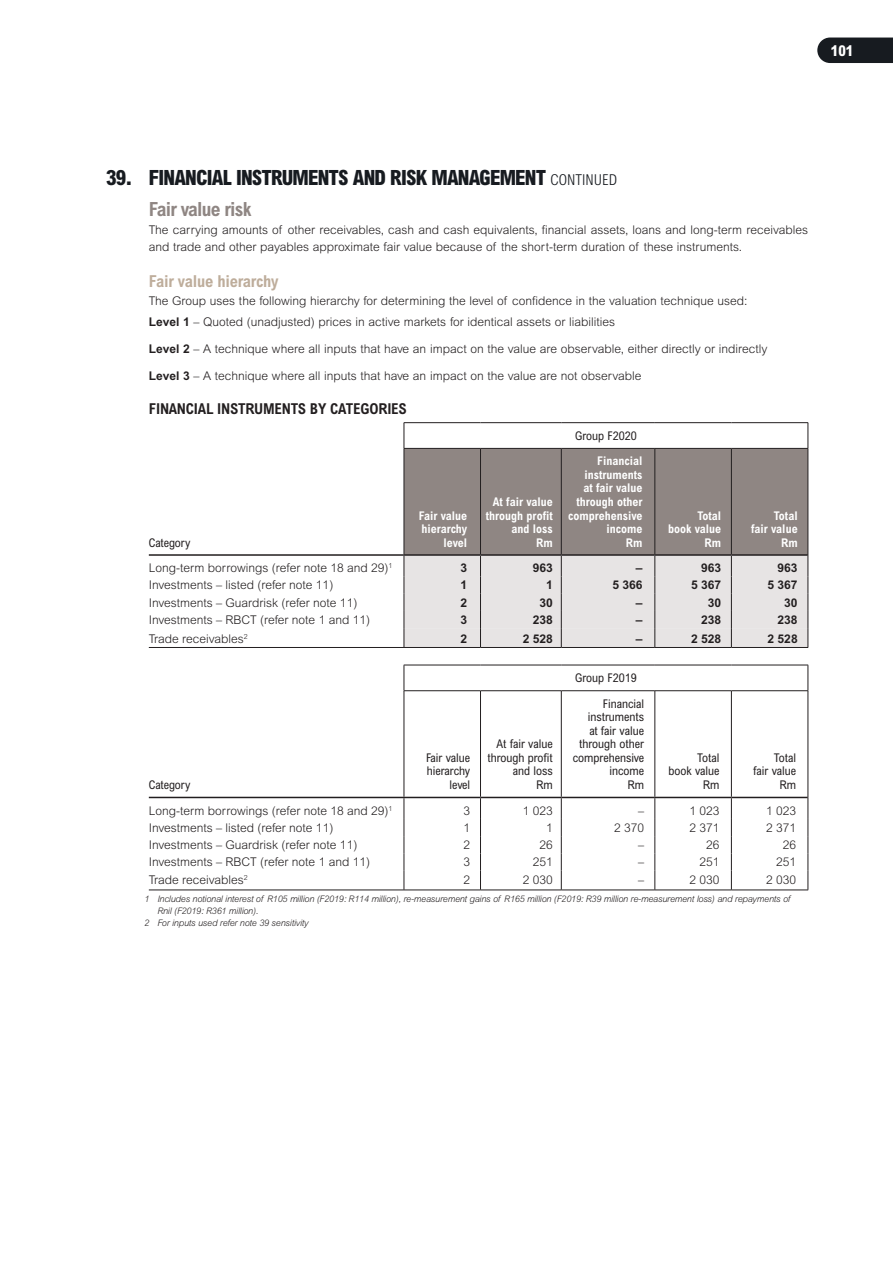
<style>
.page{position:relative;width:893px;height:1263px;background:#fff}
.page>*{position:absolute;margin:0;border:0;box-sizing:border-box;transform-origin:0 0}
.t1{font:800 condensed 21px "Arial MT Std";letter-spacing:-.04em;color:#171b20}
.t2{font:700 condensed 19.5px "Arial MT Std";letter-spacing:-.04em;color:#8f8683}
.t3{font:700 condensed 16.5px "Arial MT Std";letter-spacing:-.015em;color:#bead9b}
.t4{font:700 condensed 15px "Arial MT Std";letter-spacing:-.015em;color:#231f20}
.t5{font:800 condensed 15px "Arial MT Std";color:#fff}
.t6{font:300 12px/16.5px "Arial MT Std";color:#231f20}
.t7{font:condensed 12px/13.5px "Arial MT Std";color:#231f20;text-align:right}
.t8{font:700 condensed 12px/13.5px "Arial MT Std";color:#fff;text-align:right}
.t9{font:700 12px "Arial MT Std";color:#231f20}
.t10{font:italic 300 9px "Arial MT Std";letter-spacing:-.02em;color:#231f20}
.s1{font-weight:300;font-size:15px}
.s2{font-weight:700}
</style>
<div class="page">
<svg style="left:817px;top:38px;width:76px;height:25px"></svg>
<div style="left:831px;top:41px;width:54px;height:19px;background:#171b20"></div>
<hr style="left:404px;top:422px;width:76px;height:1px;background:#231f20">
<hr style="left:480px;top:422px;width:81px;height:1px;background:#231f20">
<hr style="left:561px;top:422px;width:94px;height:1px;background:#231f20">
<hr style="left:655px;top:422px;width:76px;height:1px;background:#231f20">
<hr style="left:731px;top:422px;width:77px;height:1px;background:#231f20">
<svg style="left:404px;top:423px;width:405px;height:224px;background:#bdb7b6"></svg>
<hr style="left:149px;top:647px;width:255px;height:1px;background:#231f20">
<hr style="left:404px;top:647px;width:76px;height:1px;background:#231f20">
<hr style="left:480px;top:647px;width:81px;height:1px;background:#231f20">
<hr style="left:561px;top:647px;width:94px;height:1px;background:#231f20">
<hr style="left:655px;top:647px;width:76px;height:1px;background:#231f20">
<hr style="left:731px;top:647px;width:77px;height:1px;background:#231f20">
<hr style="left:149px;top:554px;width:255px;height:2px;background:#221e1f">
<hr style="left:404px;top:554px;width:76px;height:2px;background:#221e1f">
<hr style="left:480px;top:554px;width:81px;height:2px;background:#221e1f">
<hr style="left:561px;top:554px;width:94px;height:2px;background:#221e1f">
<hr style="left:655px;top:554px;width:76px;height:2px;background:#221e1f">
<hr style="left:731px;top:554px;width:77px;height:2px;background:#221e1f">
<svg style="left:808px;top:665px;width:1px;height:25px"></svg>
<hr style="left:404px;top:690px;width:76px;height:1px;background:#231f20">
<hr style="left:404px;top:691px;width:1px;height:106px;background:#231f20">
<hr style="left:480px;top:690px;width:81px;height:1px;background:#231f20">
<hr style="left:480px;top:691px;width:1px;height:106px;background:#231f20">
<hr style="left:561px;top:690px;width:94px;height:1px;background:#231f20">
<hr style="left:561px;top:691px;width:1px;height:106px;background:#231f20">
<hr style="left:655px;top:690px;width:76px;height:1px;background:#231f20">
<hr style="left:655px;top:691px;width:1px;height:106px;background:#231f20">
<hr style="left:731px;top:690px;width:77px;height:1px;background:#231f20">
<hr style="left:731px;top:691px;width:1px;height:106px;background:#231f20">
<hr style="left:808px;top:691px;width:1px;height:106px;background:#231f20">
<hr style="left:404px;top:665px;width:76px;height:1px;background:#231f20">
<svg style="left:404px;top:665px;width:1px;height:25px"></svg>
<hr style="left:480px;top:665px;width:81px;height:1px;background:#231f20">
<hr style="left:561px;top:665px;width:94px;height:1px;background:#231f20">
<hr style="left:655px;top:665px;width:76px;height:1px;background:#231f20">
<hr style="left:731px;top:665px;width:77px;height:1px;background:#231f20">
<svg style="left:404px;top:797px;width:405px;height:93px"></svg>
<hr style="left:149px;top:890px;width:255px;height:1px;background:#231f20">
<hr style="left:404px;top:890px;width:76px;height:1px;background:#231f20">
<hr style="left:480px;top:890px;width:81px;height:1px;background:#231f20">
<hr style="left:561px;top:890px;width:94px;height:1px;background:#231f20">
<hr style="left:655px;top:890px;width:76px;height:1px;background:#231f20">
<hr style="left:731px;top:890px;width:77px;height:1px;background:#231f20">
<hr style="left:149px;top:797px;width:255px;height:1px;background:#221e1f">
<hr style="left:404px;top:797px;width:76px;height:1px;background:#221e1f">
<hr style="left:480px;top:797px;width:81px;height:1px;background:#221e1f">
<hr style="left:561px;top:797px;width:94px;height:1px;background:#221e1f">
<hr style="left:655px;top:797px;width:76px;height:1px;background:#221e1f">
<hr style="left:731px;top:797px;width:77px;height:1px;background:#221e1f">
<p class="t5" style="left:831px;top:41px;width:24px">101</p>
<h1 class="t1" style="left:106px;top:165px;width:512px">39. FINANCIAL INSTRUMENTS AND RISK MANAGEMENT <span class="s1">CONTINUED</span></h1>
<h2 class="t2" style="left:149px;top:198px;width:104px">Fair value risk</h2>
<p class="t6" style="left:149px;top:222px;width:661px">The carrying amounts of other receivables, cash and cash equivalents, financial assets, loans and long-term receivables and trade and other payables approximate fair value because of the short-term duration of these instruments.</p>
<h3 class="t3" style="left:149px;top:271px;width:131px">Fair value hierarchy</h3>
<p class="t6" style="left:149px;top:291px;width:600px;line-height:20.7px">The Group uses the following hierarchy for determining the level of confidence in the valuation technique used:<br><span class="s2">Level 1</span> – Quoted (unadjusted) prices in active markets for identical assets or liabilities</p>
<p class="t6" style="left:149px;top:341px;width:620px"><span class="s2">Level 2</span> – A technique where all inputs that have an impact on the value are observable, either directly or indirectly</p>
<p class="t6" style="left:149px;top:368px;width:494px"><span class="s2">Level 3</span> – A technique where all inputs that have an impact on the value are not observable</p>
<p class="t4" style="left:149px;top:400px;width:260px">FINANCIAL INSTRUMENTS BY CATEGORIES</p>
<p class="t7" style="left:575px;top:429px;width:63px">Group F2020</p>
<p class="t7" style="left:149px;top:535px;width:43px">Category</p>
<p class="t8" style="left:419px;top:508px;width:50px">Fair value hierarchy level</p>
<p class="t8" style="left:486px;top:495px;width:68px">At fair value through profit and loss<br>Rm</p>
<p class="t8" style="left:568px;top:454px;width:76px">Financial instruments<br>at fair value through other comprehensive income<br>Rm</p>
<p class="t8" style="left:668px;top:508px;width:55px">Total<br>book value<br>Rm</p>
<p class="t8" style="left:751px;top:508px;width:48px">Total<br>fair value<br>Rm</p>
<p class="t6" style="left:149px;top:560px;width:245px">Long-term borrowings (refer note 18 and 29)<sup>1</sup></p>
<p class="t9" style="left:461px;top:561px;width:8px">3</p>
<p class="t9" style="left:533px;top:561px;width:22px">963</p>
<p class="t9" style="left:636px;top:561px;width:8px">–</p>
<p class="t9" style="left:701px;top:561px;width:22px">963</p>
<p class="t9" style="left:778px;top:561px;width:22px">963</p>
<p class="t6" style="left:149px;top:577px;width:186px">Investments – listed (refer note 11)</p>
<p class="t9" style="left:461px;top:578px;width:8px">1</p>
<p class="t9" style="left:546px;top:578px;width:8px">1</p>
<p class="t9" style="left:612px;top:578px;width:32px">5 366</p>
<p class="t9" style="left:691px;top:578px;width:32px">5 367</p>
<p class="t9" style="left:768px;top:578px;width:32px">5 367</p>
<p class="t6" style="left:149px;top:594px;width:210px">Investments – Guardrisk (refer note 11)</p>
<p class="t9" style="left:461px;top:595px;width:8px">2</p>
<p class="t9" style="left:539px;top:595px;width:15px">30</p>
<p class="t9" style="left:636px;top:595px;width:8px">–</p>
<p class="t9" style="left:708px;top:595px;width:15px">30</p>
<p class="t9" style="left:784px;top:595px;width:15px">30</p>
<p class="t6" style="left:149px;top:611px;width:223px">Investments – RBCT (refer note 1 and 11)</p>
<p class="t9" style="left:461px;top:613px;width:8px">3</p>
<p class="t9" style="left:533px;top:613px;width:22px">238</p>
<p class="t9" style="left:636px;top:613px;width:8px">–</p>
<p class="t9" style="left:701px;top:613px;width:22px">238</p>
<p class="t9" style="left:778px;top:613px;width:22px">238</p>
<p class="t6" style="left:149px;top:631px;width:100px">Trade receivables<sup>2</sup></p>
<p class="t9" style="left:461px;top:632px;width:8px">2</p>
<p class="t9" style="left:523px;top:632px;width:32px">2 528</p>
<p class="t9" style="left:636px;top:632px;width:8px">–</p>
<p class="t9" style="left:691px;top:632px;width:32px">2 528</p>
<p class="t9" style="left:768px;top:632px;width:32px">2 528</p>
<p class="t7" style="left:575px;top:671px;width:63px">Group F2019</p>
<p class="t7" style="left:149px;top:778px;width:43px">Category</p>
<p class="t7" style="left:426px;top:751px;width:46px">Fair value hierarchy level</p>
<p class="t7" style="left:487px;top:737px;width:67px">At fair value through profit and loss<br>Rm</p>
<p class="t7" style="left:573px;top:697px;width:73px">Financial instruments<br>at fair value through other comprehensive income<br>Rm</p>
<p class="t7" style="left:668px;top:751px;width:53px">Total<br>book value<br>Rm</p>
<p class="t7" style="left:753px;top:751px;width:45px">Total<br>fair value<br>Rm</p>
<p class="t6" style="left:149px;top:802px;width:245px">Long-term borrowings (refer note 18 and 29)<sup>1</sup></p>
<p class="t6" style="left:464px;top:802px;width:8px">3</p>
<p class="t6" style="left:523px;top:802px;width:32px">1 023</p>
<p class="t6" style="left:638px;top:802px;width:7px">–</p>
<p class="t6" style="left:690px;top:802px;width:32px">1 023</p>
<p class="t6" style="left:766px;top:802px;width:32px">1 023</p>
<p class="t6" style="left:149px;top:819px;width:186px">Investments – listed (refer note 11)</p>
<p class="t6" style="left:464px;top:819px;width:8px">1</p>
<p class="t6" style="left:546px;top:819px;width:8px">1</p>
<p class="t6" style="left:614px;top:819px;width:32px">2 370</p>
<p class="t6" style="left:690px;top:819px;width:32px">2 371</p>
<p class="t6" style="left:766px;top:819px;width:32px">2 371</p>
<p class="t6" style="left:149px;top:837px;width:210px">Investments – Guardrisk (refer note 11)</p>
<p class="t6" style="left:464px;top:837px;width:8px">2</p>
<p class="t6" style="left:539px;top:837px;width:15px">26</p>
<p class="t6" style="left:638px;top:837px;width:7px">–</p>
<p class="t6" style="left:706px;top:837px;width:15px">26</p>
<p class="t6" style="left:783px;top:837px;width:15px">26</p>
<p class="t6" style="left:149px;top:854px;width:223px">Investments – RBCT (refer note 1 and 11)</p>
<p class="t6" style="left:464px;top:854px;width:8px">3</p>
<p class="t6" style="left:533px;top:854px;width:22px">251</p>
<p class="t6" style="left:638px;top:854px;width:7px">–</p>
<p class="t6" style="left:700px;top:854px;width:22px">251</p>
<p class="t6" style="left:776px;top:854px;width:22px">251</p>
<p class="t6" style="left:149px;top:871px;width:100px">Trade receivables<sup>2</sup></p>
<p class="t6" style="left:464px;top:871px;width:8px">2</p>
<p class="t6" style="left:523px;top:871px;width:32px">2 030</p>
<p class="t6" style="left:638px;top:871px;width:7px">–</p>
<p class="t6" style="left:690px;top:871px;width:32px">2 030</p>
<p class="t6" style="left:766px;top:871px;width:32px">2 030</p>
<p class="t10" style="left:145px;top:894px;width:647px">1 Includes notional interest of R105 million (F2019: R114 million), re-measurement gains of R165 million (F2019: R39 million re-measurement loss) and repayments of</p>
<p class="t10" style="left:157px;top:906px;width:103px">Rnil (F2019: R361 million).</p>
<p class="t10" style="left:145px;top:918px;width:166px">2 For inputs used refer note 39 sensitivity</p>
</div>
